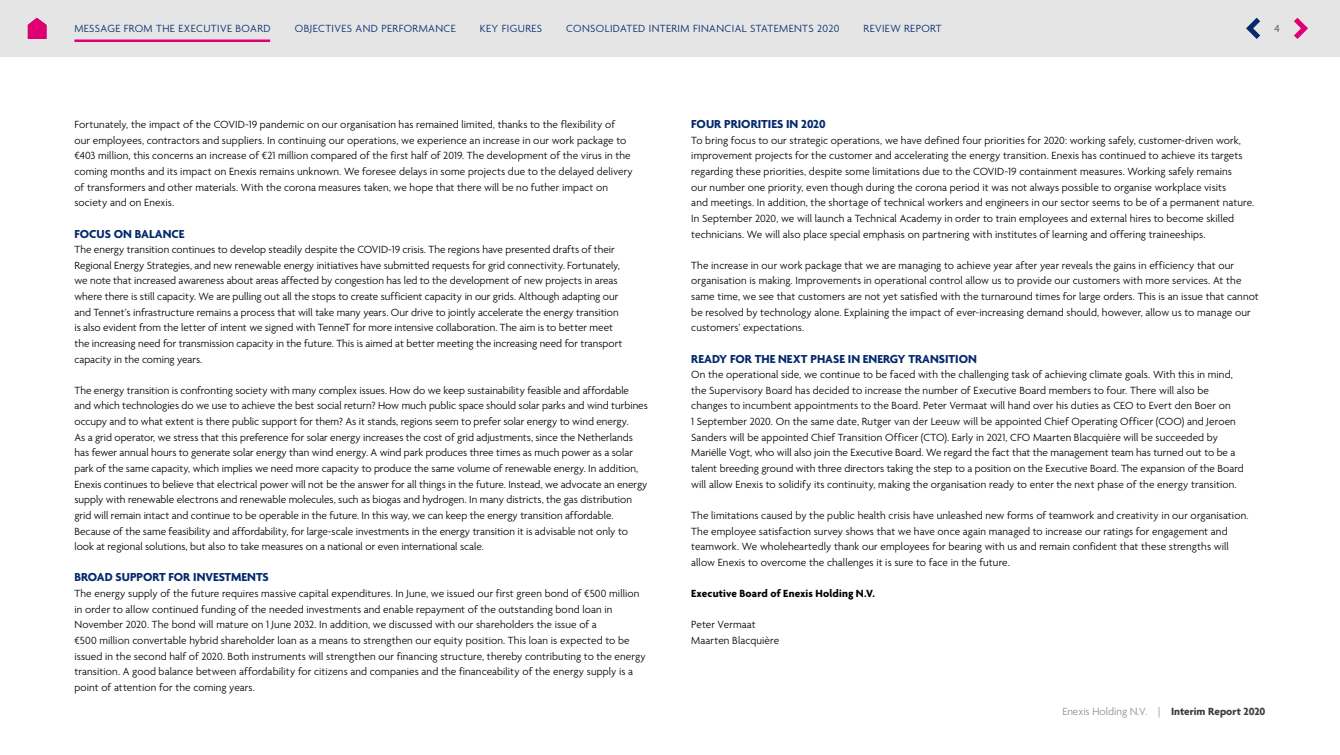
<style>
.page{position:relative;width:1340px;height:755px;background:#fff}
.page>*{position:absolute;margin:0;border:0;box-sizing:border-box;transform-origin:0 0}
.t1{font:700 12.5px "Agenda";color:#04296c}
.t2{font:300 11.25px/15.6px "Agenda";letter-spacing:.005em;color:#000}
.t3{font:300 11.25px "Agenda";letter-spacing:.035em;color:#04296c}
.t4{font:300 11.25px "Agenda";color:#8d8d8d}
.t5{font:700 11.25px "Agenda";letter-spacing:.01em;color:#000}
.t6{font:11.25px "Agenda";color:#635d63}
.s1{font-weight:700;color:#3d3c3f}
</style>
<div class="page">
<div style="left:0;top:0;width:1339px;height:57px;background:#e5e5e5"></div>
<svg style="left:1294px;top:18px;width:13px;height:21px"></svg>
<svg style="left:1246px;top:18px;width:14px;height:21px"></svg>
<hr style="left:74px;top:39px;width:196px;height:3px;background:#de0073">
<svg style="left:28px;top:18px;width:18px;height:21px"></svg>
<p class="t3" style="left:74px;top:22px;width:198px">MESSAGE FROM THE EXECUTIVE BOARD</p>
<p class="t3" style="left:295px;top:22px;width:162px">OBJECTIVES AND PERFORMANCE</p>
<p class="t3" style="left:480px;top:22px;width:64px">KEY FIGURES</p>
<p class="t3" style="left:566px;top:22px;width:275px">CONSOLIDATED INTERIM FINANCIAL STATEMENTS 2020</p>
<p class="t3" style="left:863px;top:22px;width:80px">REVIEW REPORT</p>
<p class="t6" style="left:1274px;top:22px;width:7px">4</p>
<p class="t2" style="left:74px;top:117px;width:560px">Fortunately, the impact of the COVID-19 pandemic on our organisation has remained limited, thanks to the flexibility of our employees, contractors and suppliers. In continuing our operations, we experience an increase in our work package to €403 million, this concerns an increase of €21 million compared of the first half of 2019. The development of the virus in the coming months and its impact on Enexis remains unknown. We foresee delays in some projects due to the delayed delivery of transformers and other materials. With the corona measures taken, we hope that there will be no futher impact on society and on Enexis.</p>
<p class="t1" style="left:74px;top:227px;width:112px">FOCUS ON BALANCE</p>
<p class="t2" style="left:74px;top:242px;width:549px">The energy transition continues to develop steadily despite the COVID-19 crisis. The regions have presented drafts of their Regional Energy Strategies, and new renewable energy initiatives have submitted requests for grid connectivity. Fortunately, we note that increased awareness about areas affected by congestion has led to the development of new projects in areas where there is still capacity. We are pulling out all the stops to create sufficient capacity in our grids. Although adapting our and Tennet’s infrastructure remains a process that will take many years. Our drive to jointly accelerate the energy transition is also evident from the letter of intent we signed with TenneT for more intensive collaboration. The aim is to better meet the increasing need for transmission capacity in the future. This is aimed at better meeting the increasing need for transport capacity in the coming years.</p>
<p class="t2" style="left:74px;top:383px;width:575px">The energy transition is confronting society with many complex issues. How do we keep sustainability feasible and affordable and which technologies do we use to achieve the best social return? How much public space should solar parks and wind turbines occupy and to what extent is there public support for them? As it stands, regions seem to prefer solar energy to wind energy.<br>As a grid operator, we stress that this preference for solar energy increases the cost of grid adjustments, since the Netherlands has fewer annual hours to generate solar energy than wind energy. A wind park produces three times as much power as a solar park of the same capacity, which implies we need more capacity to produce the same volume of renewable energy. In addition, Enexis continues to believe that electrical power will not be the answer for all things in the future. Instead, we advocate an energy supply with renewable electrons and renewable molecules, such as biogas and hydrogen. In many districts, the gas distribution grid will remain intact and continue to be operable in the future. In this way, we can keep the energy transition affordable.<br>Because of the same feasibility and affordability, for large-scale investments in the energy transition it is advisable not only to look at regional solutions, but also to take measures on a national or even international scale.</p>
<p class="t1" style="left:74px;top:570px;width:196px">BROAD SUPPORT FOR INVESTMENTS</p>
<p class="t2" style="left:74px;top:586px;width:572px">The energy supply of the future requires massive capital expenditures. In June, we issued our first green bond of €500 million in order to allow continued funding of the needed investments and enable repayment of the outstanding bond loan in November 2020. The bond will mature on 1 June 2032. In addition, we discussed with our shareholders the issue of a<br>€500 million convertable hybrid shareholder loan as a means to strengthen our equity position. This loan is expected to be issued in the second half of 2020. Both instruments will strengthen our financing structure, thereby contributing to the energy transition. A good balance between affordability for citizens and companies and the financeability of the energy supply is a point of attention for the coming years.</p>
<p class="t1" style="left:691px;top:117px;width:136px">FOUR PRIORITIES IN 2020</p>
<p class="t2" style="left:691px;top:133px;width:564px">To bring focus to our strategic operations, we have defined four priorities for 2020: working safely, customer-driven work, improvement projects for the customer and accelerating the energy transition. Enexis has continued to achieve its targets regarding these priorities, despite some limitations due to the COVID-19 containment measures. Working safely remains<br>our number one priority, even though during the corona period it was not always possible to organise workplace visits<br>and meetings. In addition, the shortage of technical workers and engineers in our sector seems to be of a permanent nature.<br>In September 2020, we will launch a Technical Academy in order to train employees and external hires to become skilled technicians. We will also place special emphasis on partnering with institutes of learning and offering traineeships.</p>
<p class="t2" style="left:691px;top:258px;width:569px">The increase in our work package that we are managing to achieve year after year reveals the gains in efficiency that our organisation is making. Improvements in operational control allow us to provide our customers with more services. At the same time, we see that customers are not yet satisfied with the turnaround times for large orders. This is an issue that cannot be resolved by technology alone. Explaining the impact of ever-increasing demand should, however, allow us to manage our customers’ expectations.</p>
<p class="t1" style="left:691px;top:352px;width:287px">READY FOR THE NEXT PHASE IN ENERGY TRANSITION</p>
<p class="t2" style="left:691px;top:367px;width:554px">On the operational side, we continue to be faced with the challenging task of achieving climate goals. With this in mind, the Supervisory Board has decided to increase the number of Executive Board members to four. There will also be changes to incumbent appointments to the Board. Peter Vermaat will hand over his duties as CEO to Evert den Boer on<br>1 September 2020. On the same date, Rutger van der Leeuw will be appointed Chief Operating Officer (COO) and Jeroen Sanders will be appointed Chief Transition Officer (CTO). Early in 2021, CFO Maarten Blacquière will be succeeded by Mariëlle Vogt, who will also join the Executive Board. We regard the fact that the management team has turned out to be a talent breeding ground with three directors taking the step to a position on the Executive Board. The expansion of the Board will allow Enexis to solidify its continuity, making the organisation ready to enter the next phase of the energy transition.</p>
<p class="t2" style="left:691px;top:508px;width:559px">The limitations caused by the public health crisis have unleashed new forms of teamwork and creativity in our organisation.<br>The employee satisfaction survey shows that we have once again managed to increase our ratings for engagement and teamwork. We wholeheartedly thank our employees for bearing with us and remain confident that these strengths will allow Enexis to overcome the challenges it is sure to face in the future.</p>
<p class="t5" style="left:691px;top:587px;width:185px">Executive Board of Enexis Holding N.V.</p>
<p class="t2" style="left:691px;top:617px;width:89px">Peter Vermaat<br>Maarten Blacquière</p>
<p class="t4" style="left:1062px;top:705px;width:205px">Enexis Holding N.V. | <span class="s1">Interim Report 2020</span></p>
</div>
